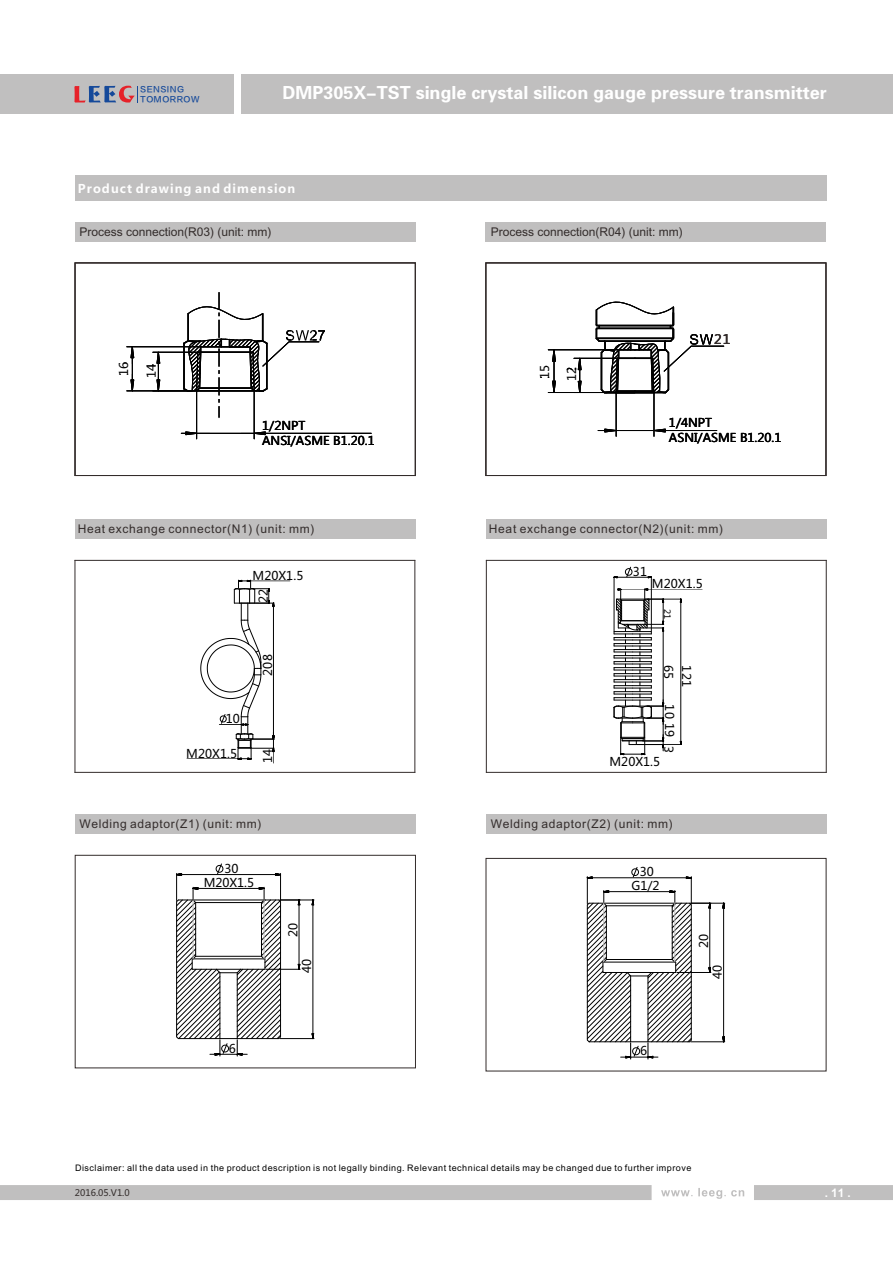
<style>
.page{position:relative;width:893px;height:1263px;background:#fff}
.page>*{position:absolute;margin:0;border:0;box-sizing:border-box;transform-origin:0 0}
.t1{font:18px "FZDHTJW GB1 0";color:#fff}
.t2{font:12.9px "Microsoft Ya Hei";color:#332c2b}
.t3{font:12px/15px "Microsoft Ya Hei";color:#000}
.t4{font:12px "Arial Unicode MS";letter-spacing:.055em;color:#332c2b}
.t5{font:12px "Arial Unicode MS";color:#332c2b}
.t6{font:12px "Microsoft Ya Hei";color:#332c2b}
.t7{font:700 12px "Microsoft Ya Hei";letter-spacing:.09em;color:#fefefe}
.t8{font:700 11.7px "Arial";color:#fefefe}
.t9{font:9px "Arial Unicode MS";letter-spacing:.055em;color:#000}
.t10{font:9px "Microsoft Ya Hei";color:#332c2b}
.t11{font:8.7px "Microsoft Ya Hei";color:#000}
.t12{font:7.95px/9.3px "FZLTZHJW GB1 0";letter-spacing:.055em;color:#15499a}
</style>
<div class="page">
<svg style="left:0;top:1185px;width:893px;height:15px;background:#c6c5c5"></svg>
<div style="left:0;top:74px;width:234px;height:40px;background:#c0bfbf"></div>
<div style="left:241px;top:74px;width:652px;height:40px;background:#c0bfbf"></div>
<div style="left:75px;top:176px;width:751px;height:25px;background:#c0bfbf"></div>
<svg style="left:74px;top:86px;width:64px;height:17px"></svg>
<div style="left:75px;top:815px;width:340px;height:19px;background:#c0bfbf"></div>
<div style="left:75px;top:855px;width:341px;height:213px;border:1px solid #332c2b"></div>
<div style="left:486px;top:815px;width:340px;height:19px;background:#c0bfbf"></div>
<div style="left:486px;top:858px;width:340px;height:213px;border:1px solid #332c2b"></div>
<hr style="left:75px;top:560px;width:1px;height:213px;background:#332c2b">
<hr style="left:414px;top:560px;width:1px;height:213px;background:#332c2b">
<hr style="left:75px;top:772px;width:340px;height:1px;background:#332c2b">
<hr style="left:75px;top:560px;width:340px;height:1px;background:#332c2b">
<hr style="left:486px;top:560px;width:1px;height:213px;background:#332c2b">
<hr style="left:826px;top:560px;width:1px;height:213px;background:#332c2b">
<hr style="left:486px;top:772px;width:341px;height:1px;background:#332c2b">
<hr style="left:486px;top:560px;width:341px;height:1px;background:#332c2b">
<div style="left:486px;top:519px;width:340px;height:20px;background:#c0bfbf"></div>
<div style="left:75px;top:519px;width:340px;height:20px;background:#c0bfbf"></div>
<hr style="left:187px;top:758px;width:51px;height:1px;background:#000">
<hr style="left:251px;top:581px;width:39px;height:1px;background:#000">
<svg style="left:200px;top:580px;width:74px;height:183px"></svg>
<hr style="left:621px;top:589px;width:81px;height:1px;background:#000">
<hr style="left:651px;top:577px;width:1px;height:54px;background:#000">
<hr style="left:614px;top:577px;width:1px;height:54px;background:#000">
<hr style="left:614px;top:577px;width:37px;height:1px;background:#000">
<svg style="left:613px;top:567px;width:19px;height:11px"></svg>
<hr style="left:280px;top:1038px;width:34px;height:1px;background:#000">
<hr style="left:280px;top:900px;width:34px;height:1px;background:#000">
<hr style="left:313px;top:900px;width:1px;height:138px;background:#000">
<svg style="left:176px;top:863px;width:125px;height:193px"></svg>
<svg style="left:311px;top:1030px;width:3px;height:10px"></svg>
<svg style="left:311px;top:899px;width:3px;height:9px"></svg>
<hr style="left:691px;top:1041px;width:34px;height:1px;background:#000">
<hr style="left:723px;top:903px;width:1px;height:139px;background:#000">
<hr style="left:691px;top:903px;width:34px;height:1px;background:#000">
<svg style="left:722px;top:903px;width:3px;height:9px"></svg>
<svg style="left:722px;top:1033px;width:3px;height:10px"></svg>
<svg style="left:586px;top:867px;width:125px;height:192px"></svg>
<div style="left:75px;top:222px;width:340px;height:20px;background:#c0bfbf"></div>
<div style="left:75px;top:262px;width:341px;height:214px;border:1px solid #332c2b"></div>
<div style="left:486px;top:222px;width:340px;height:20px;background:#c0bfbf"></div>
<div style="left:485px;top:262px;width:341px;height:214px;border:1px solid #332c2b"></div>
<hr style="left:153px;top:352px;width:45px;height:1px;background:#000">
<svg style="left:143px;top:351px;width:17px;height:41px"></svg>
<hr style="left:127px;top:390px;width:61px;height:1px;background:#000">
<hr style="left:127px;top:346px;width:74px;height:1px;background:#000">
<svg style="left:126px;top:346px;width:8px;height:46px"></svg>
<hr style="left:181px;top:433px;width:190px;height:1px;background:#000">
<hr style="left:196px;top:391px;width:1px;height:48px;background:#000">
<hr style="left:254px;top:391px;width:1px;height:48px;background:#000">
<svg style="left:182px;top:292px;width:143px;height:143px"></svg>
<hr style="left:598px;top:430px;width:119px;height:1px;background:#000">
<hr style="left:616px;top:392px;width:1px;height:44px;background:#000">
<hr style="left:654px;top:392px;width:1px;height:44px;background:#000">
<svg style="left:604px;top:415px;width:62px;height:17px"></svg>
<hr style="left:574px;top:358px;width:43px;height:1px;background:#000">
<svg style="left:573px;top:357px;width:8px;height:37px"></svg>
<hr style="left:548px;top:349px;width:71px;height:1px;background:#000">
<hr style="left:548px;top:392px;width:68px;height:1px;background:#000">
<svg style="left:547px;top:349px;width:9px;height:44px"></svg>
<svg style="left:594px;top:301px;width:130px;height:93px"></svg>
<svg style="left:613px;top:588px;width:69px;height:167px"></svg>
<p class="t12" style="left:140px;top:85px;width:61px">SENSING<br>TOMORROW</p>
<h1 class="t1" style="left:283px;top:83px;width:546px">DMP305X-TST single crystal silicon gauge pressure transmitter</h1>
<p class="t7" style="left:78px;top:183px;width:219px">Product drawing and dimension</p>
<p class="t6" style="left:79px;top:226px;width:178px">过程连接（R03）（单位：mm）</p>
<p class="t6" style="left:491px;top:226px;width:178px">过程连接（R04）（单位：mm）</p>
<p class="t5" style="left:79px;top:227px;width:194px">Process connection(R03) (unit: mm)</p>
<p class="t5" style="left:491px;top:227px;width:194px">Process connection(R04) (unit: mm)</p>
<p class="t3" style="left:117px;top:376px;width:16px;rotate:-90deg">16</p>
<p class="t3" style="left:145px;top:378px;width:16px;rotate:-90deg">14</p>
<p class="t3" style="left:538px;top:379px;width:16px;rotate:-90deg">15</p>
<p class="t3" style="left:565px;top:381px;width:16px;rotate:-90deg">12</p>
<p class="t2" style="left:714px;top:334px;width:18px">21</p>
<p class="t3" style="left:262px;top:419px;width:114px">1/2NPT<br>ANSI/ASME B1.20.1</p>
<p class="t3" style="left:669px;top:416px;width:114px">1/4NPT<br>ASNI/ASME B1.20.1</p>
<p class="t4" style="left:78px;top:524px;width:238px">Heat exchange connector(N1) (unit: mm)</p>
<p class="t4" style="left:489px;top:524px;width:236px">Heat exchange connector(N2)(unit: mm)</p>
<p class="t3" style="left:252px;top:569px;width:52px">M20X1.5</p>
<p class="t3" style="left:257px;top:603px;width:16px;rotate:-90deg">22</p>
<p class="t3" style="left:633px;top:565px;width:16px">31</p>
<p class="t3" style="left:652px;top:577px;width:52px">M20X1.5</p>
<p class="t3" style="left:226px;top:712px;width:16px">10</p>
<p class="t3" style="left:261px;top:675px;width:23px;rotate:-90deg">208</p>
<p class="t3" style="left:186px;top:747px;width:52px">M20X1.5</p>
<p class="t3" style="left:261px;top:763px;width:16px;rotate:-90deg">14</p>
<p class="t11" style="left:671px;top:609px;width:12px;rotate:90deg">21</p>
<p class="t3" style="left:675px;top:665px;width:16px;rotate:90deg">65</p>
<p class="t3" style="left:693px;top:665px;width:23px;rotate:90deg">121</p>
<p class="t3" style="left:676px;top:704px;width:34px;rotate:90deg">10 19</p>
<p class="t3" style="left:609px;top:755px;width:52px">M20X1.5</p>
<p class="t4" style="left:80px;top:820px;width:184px">Welding adaptor(Z1) (unit: mm)</p>
<p class="t4" style="left:491px;top:820px;width:184px">Welding adaptor(Z2) (unit: mm)</p>
<p class="t3" style="left:224px;top:862px;width:16px">30</p>
<p class="t3" style="left:204px;top:876px;width:52px">M20X1.5</p>
<p class="t3" style="left:640px;top:865px;width:16px">30</p>
<p class="t3" style="left:631px;top:879px;width:30px">G1/2</p>
<p class="t3" style="left:287px;top:937px;width:16px;rotate:-90deg">20</p>
<p class="t3" style="left:697px;top:948px;width:16px;rotate:-90deg">20</p>
<p class="t3" style="left:300px;top:972px;width:16px;rotate:-90deg">40</p>
<p class="t3" style="left:711px;top:979px;width:16px;rotate:-90deg">40</p>
<p class="t3" style="left:229px;top:1042px;width:9px">6</p>
<p class="t3" style="left:640px;top:1045px;width:9px">6</p>
<p class="t9" style="left:75px;top:1165px;width:618px">Disclaimer: all the data used in the product description is not legally binding. Relevant technical details may be changed due to further improve</p>
<p class="t10" style="left:75px;top:1189px;width:56px">2016.05.V1.0</p>
<p class="t8" style="left:825px;top:1188px;width:28px">. 11 .</p>
</div>
